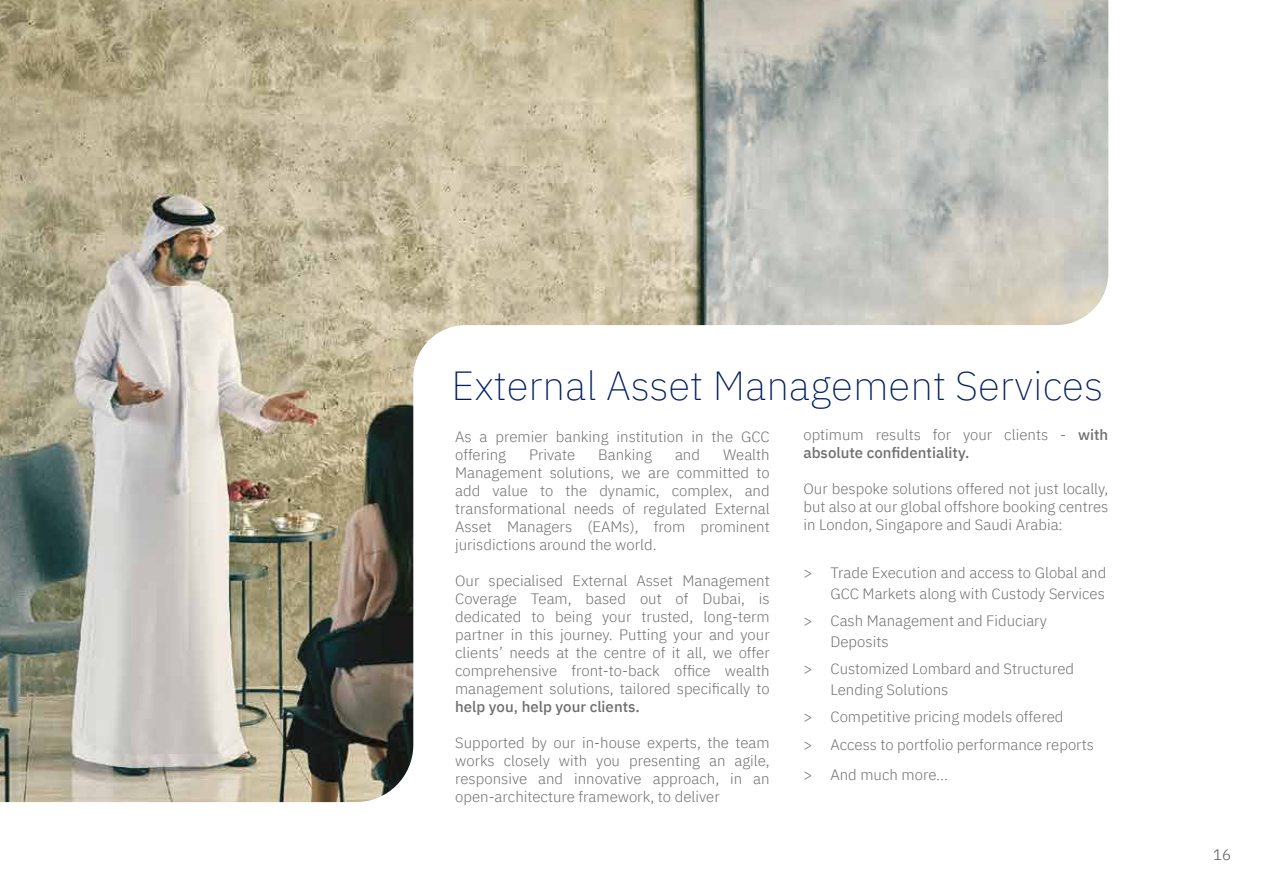
<style>
.page{position:relative;width:1264px;height:895px;background:#fff}
.page>*{position:absolute;margin:0;border:0;box-sizing:border-box;transform-origin:0 0}
.t1{font:200 40.5px "IBM Plex Sans";color:#001f60}
.t2{font:300 15px/18px "IBM Plex Sans";color:#6e6f72}
.t3{font:500 15px "IBM Plex Sans Arabic";color:#6d6e70}
.t4{font:300 15px "IBM Plex Sans";color:#4d4d4f}
.s1{font-family:"IBM Plex Sans Arabic";font-weight:500;color:#6d6e70}
</style>
<div class="page">
<img style="left:0;top:0;width:1108px;height:802px">
<h1 class="t1" style="left:451px;top:356px;width:653px">External Asset Management Services</h1>
<p class="t2" style="left:455px;top:426px;width:316px">As a premier banking institution in the GCC offering</p>
<p class="t2" style="left:803px;top:424px;width:306px">optimum results for your clients - <span class="s1">with</span></p>
<p class="t3" style="left:803px;top:444px;width:167px">absolute confidentiality.</p>
<p class="t2" style="left:803px;top:478px;width:306px;text-align:justify">Our bespoke solutions offered not just locally, but also at our global offshore booking centres in London, Singapore and Saudi Arabia:</p>
<p class="t2" style="left:803px;top:561px;width:304px;line-height:21px;text-align:right">&gt; Trade Execution and access to Global and<br>GCC Markets along with Custody Services</p>
<p class="t2" style="left:830px;top:609px;width:218px;line-height:21px;text-indent:-27px">&gt; Cash Management and Fiduciary<br>Deposits</p>
<p class="t2" style="left:830px;top:657px;width:245px;line-height:21px;text-indent:-27px">&gt; Customized Lombard and Structured<br>Lending Solutions</p>
<p class="t2" style="left:803px;top:702px;width:292px;line-height:27px">&gt; Competitive pricing models offered<br>&gt; Access to portfolio performance reports</p>
<p class="t2" style="left:803px;top:763px;width:146px">&gt; And much more...</p>
<p class="t2" style="left:455px;top:444px;width:316px;text-align:justify;text-indent:268px">Wealth Management solutions, we are committed to add value to the dynamic, complex, and transformational needs of regulated External Asset Managers (EAMs), from prominent jurisdictions around the world.</p>
<p class="t2" style="left:455px;top:570px;width:316px;text-align:justify">Our specialised External Asset Management Coverage Team, based out of Dubai, is dedicated to being your trusted, long-term partner in this journey. Putting your and your clients’ needs at the centre of it all, we offer comprehensive front-to-back office wealth management solutions, tailored specifically to</p>
<p class="t3" style="left:455px;top:698px;width:186px">help you, help your clients.</p>
<p class="t2" style="left:455px;top:732px;width:316px;text-align:justify">Supported by our in-house experts, the team works closely with you presenting an agile, responsive and innovative approach, in an open-architecture framework, to deliver</p>
<p class="t2" style="left:529px;top:444px;width:48px">Private</p>
<p class="t2" style="left:598px;top:444px;width:55px">Banking</p>
<p class="t2" style="left:675px;top:444px;width:26px">and</p>
<p class="t4" style="left:1213px;top:843px;width:19px">16</p>
</div>
